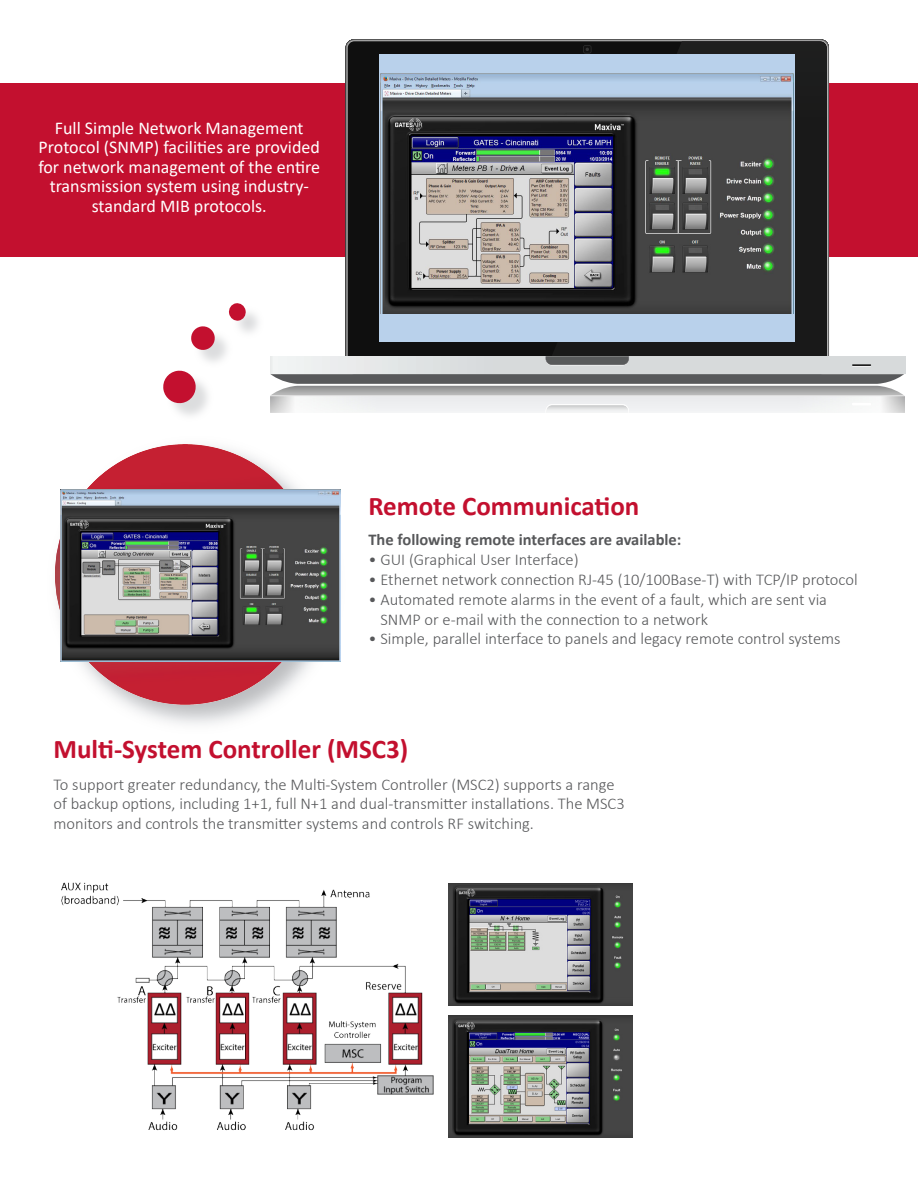
<style>
.page{position:relative;width:918px;height:1188px;background:#fff}
.page>*{position:absolute;margin:0;border:0;box-sizing:border-box;transform-origin:0 0}
.t1{font:700 27px "Calibri";color:#c3102f}
.t2{font:18px/19.5px "Calibri";color:#fff;text-align:center}
.t3{font:300 16.5px/19.8px "Calibri";color:#57585a}
.t4{font:700 16.5px "Calibri";color:#57585a}
</style>
<div class="page">
<div style="left:0;top:83px;width:918px;height:174px;background:#c3102f"></div>
<div style="left:348px;top:41px;width:479px;height:331px;background:#0f0f0f;border-radius:7px"></div>
<svg style="left:545px;top:41px;width:282px;height:301px"></svg>
<svg style="left:270px;top:373px;width:635px;height:11px;background:#6d6e70"></svg>
<div style="left:270px;top:356px;width:635px;height:17px;background:linear-gradient(to right,#e7e9ea,#d1d4d5)"></div>
<svg style="left:546px;top:356px;width:83px;height:9px"></svg>
<svg style="left:852px;top:364px;width:19px;height:3px"></svg>
<svg style="left:546px;top:404px;width:83px;height:9px"></svg>
<div style="left:379px;top:54px;width:416px;height:287px;background:#b9d1eb"></div>
<img style="left:381px;top:73px;width:413px;height:241px">
<img style="left:61px;top:882px;width:373px;height:249px">
<img style="left:449px;top:884px;width:183px;height:122px">
<img style="left:449px;top:1016px;width:183px;height:122px">
<div style="left:194px;top:329px;width:39px;height:39px;background:#d1d2d4;opacity:.75"></div>
<svg style="left:191px;top:326px;width:25px;height:25px"></svg>
<div style="left:166px;top:373px;width:48px;height:49px;background:#d1d2d4;opacity:.75"></div>
<svg style="left:163px;top:370px;width:34px;height:34px"></svg>
<div style="left:231px;top:306px;width:33px;height:33px;background:#d1d2d4;opacity:.75"></div>
<svg style="left:228px;top:303px;width:18px;height:18px"></svg>
<img style="left:60px;top:481px;width:281px;height:243px">
<img style="left:55px;top:444px;width:234px;height:206px">
<img style="left:61px;top:490px;width:279px;height:171px">
<p class="t2" style="left:38px;top:118px;width:283px">Full Simple Network Management Protocol (SNMP) facilities are provided for network management of the entire transmission system using industry&shy;standard MIB protocols.</p>
<p class="t1" style="left:368px;top:487px;width:272px">Remote Communication</p>
<p class="t4" style="left:368px;top:528px;width:315px">The following remote interfaces are available:</p>
<p class="t3" style="left:368px;top:550px;width:212px">• GUI (Graphical User Interface)</p>
<p class="t3" style="left:368px;top:570px;width:491px">• Ethernet network connection RJ-45 (10/100Base-T) with TCP/IP protocol</p>
<p class="t3" style="left:380px;top:589px;width:448px;text-indent:-12px">• Automated remote alarms in the event of a fault, which are sent via<br>SNMP or e-mail with the connection to a network</p>
<p class="t3" style="left:368px;top:629px;width:474px">• Simple, parallel interface to panels and legacy remote control systems</p>
<p class="t1" style="left:53px;top:730px;width:356px">Multi-System Controller (MSC3)</p>
<p class="t3" style="left:53px;top:774px;width:573px">To support greater redundancy, the Multi-System Controller (MSC2) supports a range of backup options, including 1+1, full N+1 and dual-transmitter installations. The MSC3 monitors and controls the transmitter systems and controls RF switching.</p>
</div>
